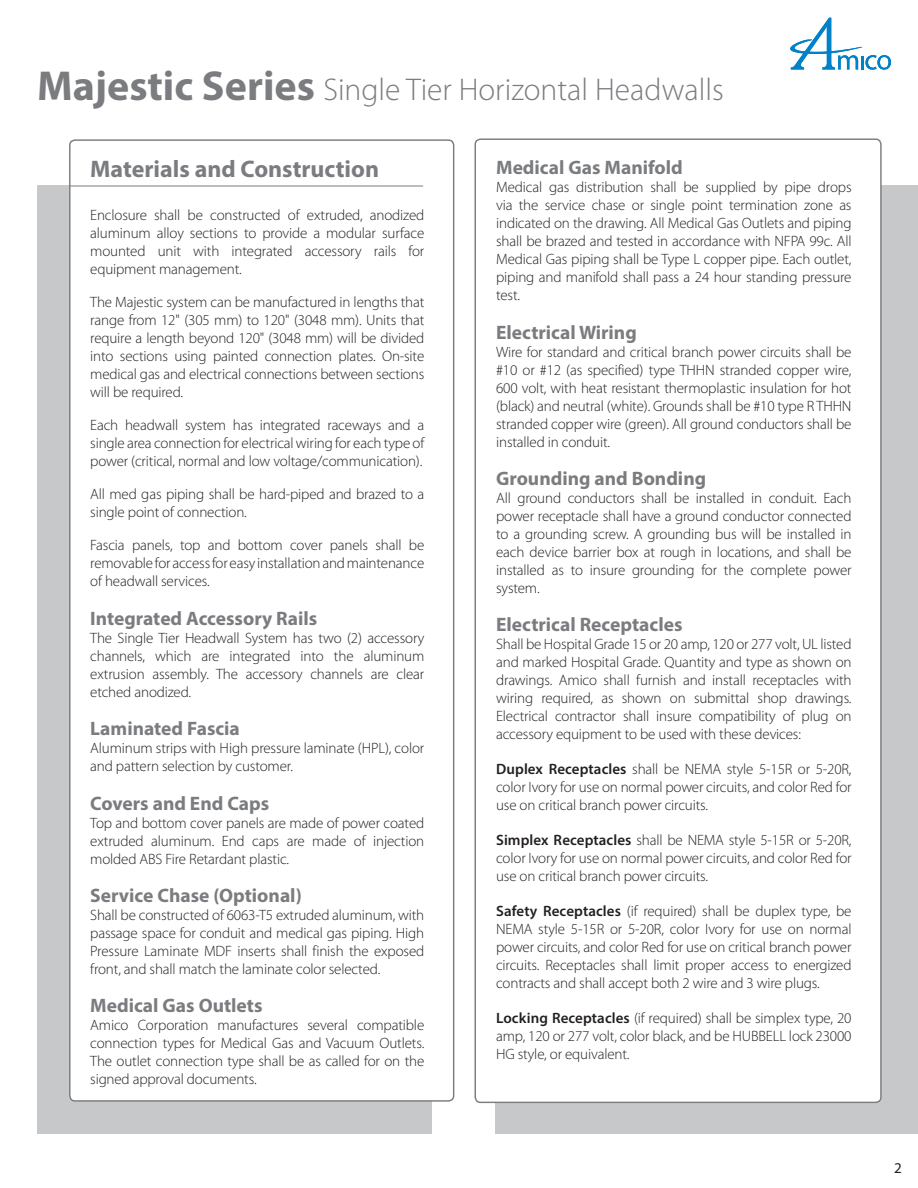
<style>
.page{position:relative;width:918px;height:1188px;background:#fff}
.page>*{position:absolute;margin:0;border:0;box-sizing:border-box;transform-origin:0 0}
.main_head_2{font:300 31.5px "Myriad Pro";color:#7a7c7f}
.box_heading{font:700 24px "Myriad Pro";color:#7a7c7f}
.box_subheading{font:700 19.5px "Myriad Pro";color:#7a7c7f}
.main_text{font:300 15px/18px "Myriad Pro";letter-spacing:-.01em;color:#231f20;text-align:justify}
.Body_Text_2{font:15px "Myriad Pro";color:#231f20}
.s1{font-weight:700;font-size:42px}
.s2{font-weight:600}
</style>
<div class="page">
<svg style="left:790px;top:18px;width:101px;height:52px"></svg>
<div style="left:37px;top:186px;width:395px;height:948px;background:#c7c8ca"></div>
<div style="left:70px;top:140px;width:384px;height:961px;background:#fff;border-radius:5px"></div>
<div style="left:495px;top:185px;width:423px;height:949px;background:#c7c8ca"></div>
<div style="left:475px;top:139px;width:406px;height:963px;background:#fff;border-radius:5px"></div>
<hr style="left:69px;top:186px;width:354px;height:1px;background:#7a7c7f">
<p class="main_head_2" style="left:37px;top:71px;width:688px"><span class="s1">Majestic Series</span> Single Tier Horizontal Headwalls</p>
<p class="box_heading" style="left:90px;top:154px;width:290px">Materials and Construction</p>
<p class="main_text" style="left:90px;top:206px;width:336px">Enclosure shall be constructed of extruded, anodized aluminum alloy sections to provide a modular surface mounted unit with integrated accessory rails for equipment management.</p>
<p class="main_text" style="left:90px;top:293px;width:336px">The Majestic system can be manufactured in lengths that range from 12" (305 mm) to 120" (3048 mm). Units that require a length beyond 120" (3048 mm) will be divided into sections using painted connection plates. On-site medical gas and electrical connections between sections will be required.</p>
<p class="main_text" style="left:90px;top:416px;width:336px">Each headwall system has integrated raceways and a single area connection for electrical wiring for each type of power (critical, normal and low voltage/communication).</p>
<p class="main_text" style="left:90px;top:485px;width:336px">All med gas piping shall be hard-piped and brazed to a single point of connection.</p>
<p class="main_text" style="left:90px;top:536px;width:336px">Fascia panels, top and bottom cover panels shall be removable for access for easy installation and maintenance of headwall services.</p>
<p class="box_subheading" style="left:90px;top:605px;width:229px">Integrated Accessory Rails</p>
<p class="main_text" style="left:90px;top:629px;width:336px">The Single Tier Headwall System has two (2) accessory channels, which are integrated into the aluminum extrusion assembly. The accessory channels are clear etched anodized.</p>
<p class="box_subheading" style="left:90px;top:716px;width:151px">Laminated Fascia</p>
<p class="main_text" style="left:90px;top:739px;width:336px">Aluminum strips with High pressure laminate (HPL), color and pattern selection by customer.</p>
<p class="box_subheading" style="left:90px;top:790px;width:180px">Covers and End Caps</p>
<p class="main_text" style="left:90px;top:813px;width:336px">Top and bottom cover panels are made of power coated extruded aluminum. End caps are made of injection molded ABS Fire Retardant plastic.</p>
<p class="box_subheading" style="left:90px;top:883px;width:213px">Service Chase (Optional)</p>
<p class="main_text" style="left:90px;top:906px;width:336px">Shall be constructed of 6063-T5 extruded aluminum, with passage space for conduit and medical gas piping. High Pressure Laminate MDF inserts shall finish the exposed front, and shall match the laminate color selected.</p>
<p class="box_subheading" style="left:90px;top:993px;width:174px">Medical Gas Outlets</p>
<p class="main_text" style="left:90px;top:1016px;width:336px">Amico Corporation manufactures several compatible connection types for Medical Gas and Vacuum Outlets.<br>The outlet connection type shall be as called for on the signed approval documents.</p>
<p class="box_subheading" style="left:496px;top:155px;width:188px">Medical Gas Manifold</p>
<p class="main_text" style="left:496px;top:178px;width:357px">Medical gas distribution shall be supplied by pipe drops via the service chase or single point termination zone as indicated on the drawing. All Medical Gas Outlets and piping shall be brazed and tested in accordance with NFPA 99c. All Medical Gas piping shall be Type L copper pipe. Each outlet, piping and manifold shall pass a 24 hour standing pressure test.</p>
<p class="box_subheading" style="left:496px;top:319px;width:142px">Electrical Wiring</p>
<p class="main_text" style="left:496px;top:342px;width:357px">Wire for standard and critical branch power circuits shall be #10 or #12 (as specified) type THHN stranded copper wire, 600 volt, with heat resistant thermoplastic insulation for hot (black) and neutral (white). Grounds shall be #10 type R THHN stranded copper wire (green). All ground conductors shall be installed in conduit.</p>
<p class="box_subheading" style="left:496px;top:466px;width:212px">Grounding and Bonding</p>
<p class="main_text" style="left:496px;top:489px;width:357px">All ground conductors shall be installed in conduit. Each power receptacle shall have a ground conductor connected to a grounding screw. A grounding bus will be installed in each device barrier box at rough in locations, and shall be installed as to insure grounding for the complete power system.</p>
<p class="box_subheading" style="left:496px;top:612px;width:188px">Electrical Receptacles</p>
<p class="main_text" style="left:496px;top:635px;width:357px">Shall be Hospital Grade 15 or 20 amp, 120 or 277 volt, UL listed and marked Hospital Grade. Quantity and type as shown on drawings. Amico shall furnish and install receptacles with wiring required, as shown on submittal shop drawings.<br>Electrical contractor shall insure compatibility of plug on accessory equipment to be used with these devices:</p>
<p class="main_text" style="left:496px;top:760px;width:357px"><span class="s2">Duplex Receptacles</span> shall be NEMA style 5-15R or 5-20R, color Ivory for use on normal power circuits, and color Red for use on critical branch power circuits.</p>
<p class="main_text" style="left:496px;top:831px;width:357px"><span class="s2">Simplex Receptacles</span> shall be NEMA style 5-15R or 5-20R, color Ivory for use on normal power circuits, and color Red for use on critical branch power circuits.</p>
<p class="main_text" style="left:496px;top:902px;width:357px"><span class="s2">Safety Receptacles</span> (if required) shall be duplex type, be NEMA style 5-15R or 5-20R, color Ivory for use on normal power circuits, and color Red for use on critical branch power circuits. Receptacles shall limit proper access to energized contracts and shall accept both 2 wire and 3 wire plugs.</p>
<p class="main_text" style="left:496px;top:1008px;width:357px"><span class="s2">Locking Receptacles</span> (if required) shall be simplex type, 20 amp, 120 or 277 volt, color black, and be HUBBELL lock 23000<br>HG style, or equivalent.</p>
<p class="Body_Text_2" style="left:894px;top:1159px;width:9px">2</p>
</div>
